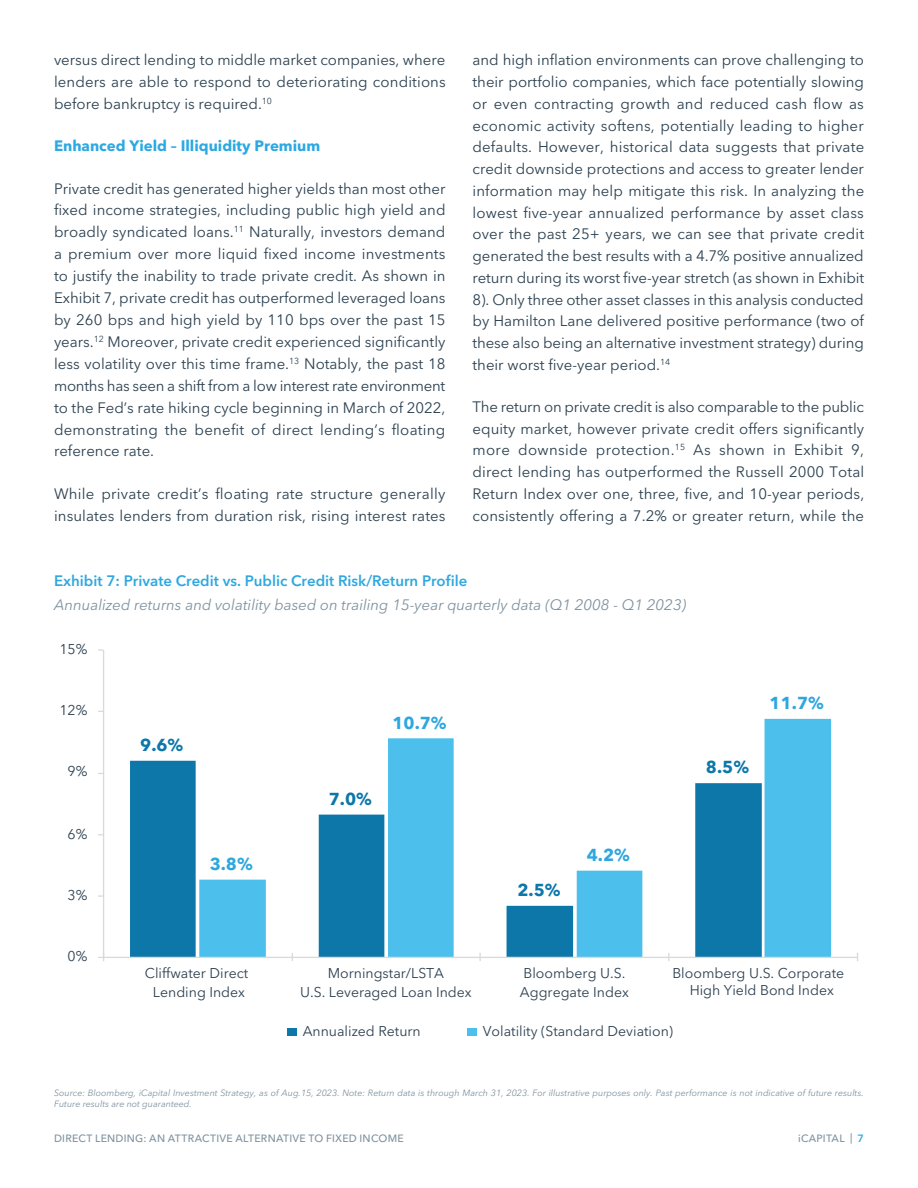
<style>
.page{position:relative;width:918px;height:1188px;background:#fff}
.page>*{position:absolute;margin:0;border:0;box-sizing:border-box;transform-origin:0 0}
.t1{font:700 17.25px "Avenir Next LT Pro";color:#2ea7df}
.t2{font:700 17.25px "Avenir Next LT Pro";color:#0d77aa}
.Body_Copy{font:15px/21.8px "Avenir Next LT Pro";letter-spacing:.01em;color:#2c4150;text-align:justify}
.Body_Copy-2{font:italic 15px "Avenir Next LT Pro";color:#7f929f}
.Body_Copy-3{font:600 15px "Avenir Next LT Pro";color:#2fa8df}
.Body_Copy-4{font:700 15px "Avenir Next LT Pro";color:#2ca8e2}
.t3{font:14.1px/19.5px "Avenir Next LT Pro";color:#2d4151;text-align:center}
.t4{font:500 10.5px "Avenir Next LT Pro";letter-spacing:.025em;color:#7f929f}
.Body_Copy-5{font:italic 9px/10.8px "Avenir Next LT Pro";color:#7f929f}
.s1{font-weight:600;color:#2fa8df}
</style>
<div class="page">
<div style="left:130px;top:761px;width:66px;height:196px;background:#0d77aa"></div>
<svg style="left:199px;top:719px;width:632px;height:238px"></svg>
<hr style="left:103px;top:650px;width:1px;height:307px;background:#dad9d8">
<hr style="left:104px;top:957px;width:754px;height:1px;background:#dad9d8">
<svg style="left:479px;top:953px;width:2px;height:8px"></svg>
<div style="left:287px;top:1028px;width:9px;height:8px;background:#0d77aa"></div>
<div style="left:467px;top:1029px;width:10px;height:7px;background:#4cbfed"></div>
<p class="Body_Copy" style="left:54px;top:49px;width:393px">versus direct lending to middle market companies, where lenders are able to respond to deteriorating conditions before bankruptcy is required.<sup>10</sup></p>
<p class="Body_Copy-4" style="left:54px;top:137px;width:268px">Enhanced Yield – Illiquidity Premium</p>
<p class="Body_Copy" style="left:54px;top:177px;width:393px">Private credit has generated higher yields than most other fixed income strategies, including public high yield and broadly syndicated loans.<sup>11</sup> Naturally, investors demand a premium over more liquid fixed income investments to justify the inability to trade private credit. As shown in Exhibit 7, private credit has outperformed leveraged loans by 260 bps and high yield by 110 bps over the past 15 years.<sup>12</sup> Moreover, private credit experienced significantly less volatility over this time frame.<sup>13</sup> Notably, the past 18 months has seen a shift from a low interest rate environment to the Fed’s rate hiking cycle beginning in March of 2022, demonstrating the benefit of direct lending’s floating reference rate.</p>
<p class="Body_Copy" style="left:54px;top:482px;width:393px">While private credit’s floating rate structure generally insulates lenders from duration risk, rising interest rates</p>
<p class="Body_Copy" style="left:472px;top:49px;width:393px">and high inflation environments can prove challenging to their portfolio companies, which face potentially slowing or even contracting growth and reduced cash flow as economic activity softens, potentially leading to higher defaults. However, historical data suggests that private credit downside protections and access to greater lender information may help mitigate this risk. In analyzing the lowest five-year annualized performance by asset class over the past 25+ years, we can see that private credit generated the best results with a 4.7% positive annualized return during its worst five-year stretch (as shown in Exhibit 8). Only three other asset classes in this analysis conducted by Hamilton Lane delivered positive performance (two of these also being an alternative investment strategy) during their worst five-year period.<sup>14</sup></p>
<p class="Body_Copy" style="left:472px;top:396px;width:393px">The return on private credit is also comparable to the public equity market, however private credit offers significantly more downside protection.<sup>15</sup> As shown in Exhibit 9, direct lending has outperformed the Russell 2000 Total Return Index over one, three, five, and 10-year periods, consistently offering a 7.2% or greater return, while the</p>
<p class="Body_Copy-3" style="left:54px;top:572px;width:415px">Exhibit 7: Private Credit vs. Public Credit Risk/Return Profile</p>
<p class="Body_Copy-2" style="left:54px;top:596px;width:634px">Annualized returns and volatility based on trailing 15-year quarterly data (Q1 2008 - Q1 2023)</p>
<p class="t3" style="left:59px;top:639px;width:30px">15%</p>
<p class="t3" style="left:59px;top:701px;width:30px">12%</p>
<p class="t3" style="left:68px;top:762px;width:21px">9%</p>
<p class="t3" style="left:68px;top:824px;width:21px">6%</p>
<p class="t3" style="left:68px;top:885px;width:21px">3%</p>
<p class="t3" style="left:68px;top:946px;width:21px">0%</p>
<p class="t2" style="left:140px;top:734px;width:45px">9.6%</p>
<p class="t1" style="left:210px;top:853px;width:45px">3.8%</p>
<p class="t1" style="left:392px;top:712px;width:56px">10.7%</p>
<p class="t2" style="left:329px;top:788px;width:45px">7.0%</p>
<p class="t2" style="left:517px;top:879px;width:45px">2.5%</p>
<p class="t1" style="left:587px;top:844px;width:45px">4.2%</p>
<p class="t2" style="left:706px;top:757px;width:45px">8.5%</p>
<p class="t1" style="left:770px;top:693px;width:56px">11.7%</p>
<p class="t3" style="left:145px;top:963px;width:105px">Cliffwater Direct<br>Lending Index</p>
<p class="t3" style="left:300px;top:963px;width:173px">Morningstar/LSTA<br>U.S. Leveraged Loan Index</p>
<p class="t3" style="left:520px;top:963px;width:110px;text-align:left">Bloomberg U.S.<br>Aggregate Index</p>
<p class="t3" style="left:672px;top:964px;width:173px;line-height:17px">Bloomberg U.S. Corporate<br>High Yield Bond Index</p>
<p class="t3" style="left:303px;top:1021px;width:120px">Annualized Return</p>
<p class="t3" style="left:483px;top:1021px;width:192px">Volatility (Standard Deviation)</p>
<p class="Body_Copy-5" style="left:54px;top:1088px;width:811px">Source: Bloomberg, iCapital Investment Strategy, as of Aug.15, 2023. Note: Return data is through March 31, 2023. For illustrative purposes only. Past performance is not indicative of future results.<br>Future results are not guaranteed.</p>
<p class="t4" style="left:54px;top:1132px;width:351px">DIRECT LENDING: AN ATTRACTIVE ALTERNATIVE TO FIXED INCOME</p>
<p class="t4" style="left:798px;top:1132px;width:67px">iCAPITAL | <span class="s1">7</span></p>
</div>
